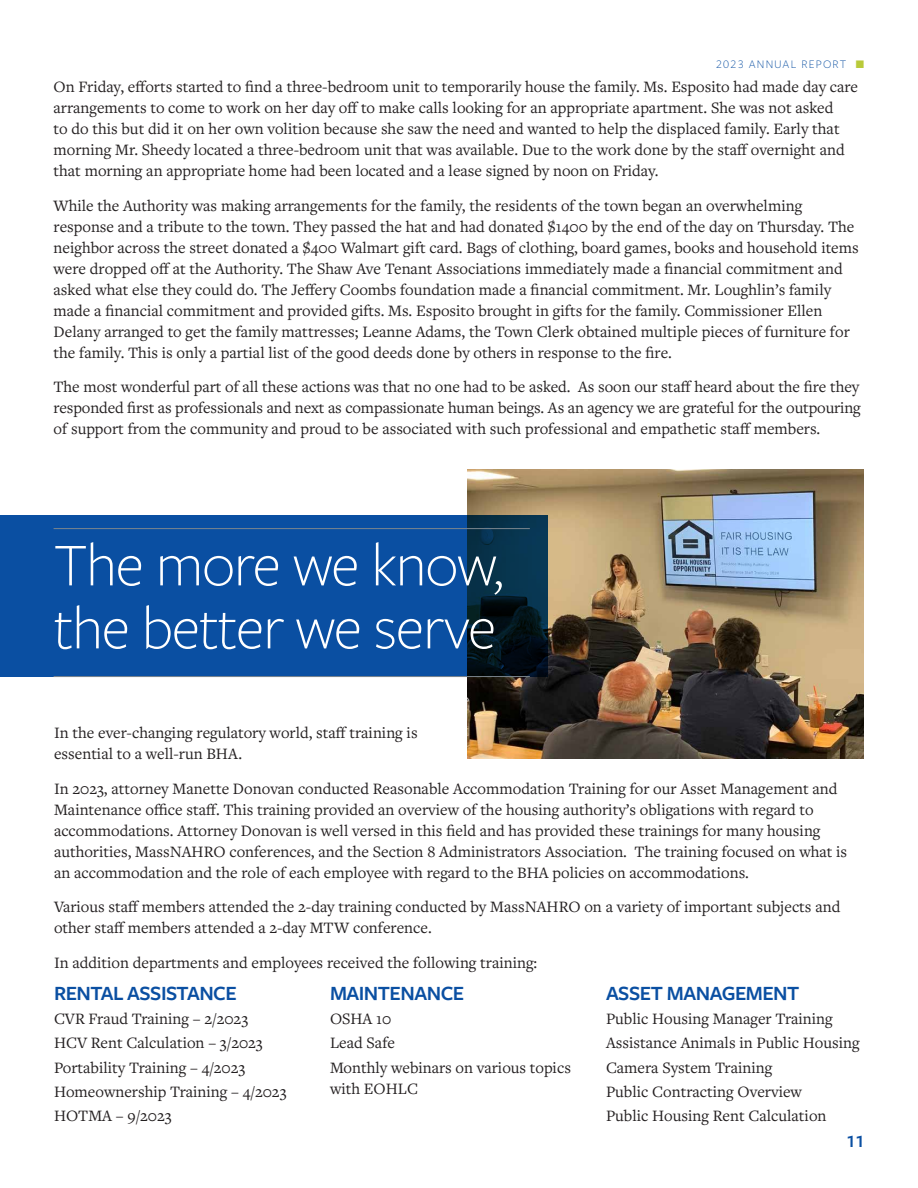
<style>
.page{position:relative;width:918px;height:1188px;background:#fff}
.page>*{position:absolute;margin:0;border:0;box-sizing:border-box;transform-origin:0 0}
.quote{font:300 63px/63px "Freight Sans Pro";letter-spacing:-.025em;color:#fff}
.t1{font:600 21px "Freight Sans Pro";letter-spacing:-.025em;color:#0a4fa2}
.t2{font:600 18px "Freight Sans Pro";color:#0a4fa2}
.t3{font:16.5px/21px "Freight Text Pro";color:#231f20}
.t4{font:300 12px "Freight Sans Pro";letter-spacing:.1em;color:#0a4fa2}
.s1{color:#b9ca3a}
</style>
<div class="page">
<hr style="left:0;top:191px;width:1px;height:234px;background:#0a4fa2">
<img style="left:468px;top:469px;width:396px;height:289px">
<svg style="left:0;top:515px;width:548px;height:161px;background:#094891"></svg>
<hr style="left:54px;top:676px;width:476px;height:1px;background:#7c868e">
<hr style="left:54px;top:528px;width:476px;height:1px;background:#7c868e">
<p class="t4" style="left:716px;top:56px;width:150px">2023 ANNUAL REPORT <span class="s1">T</span></p>
<p class="t3" style="left:54px;top:76px;width:806px">On Friday, efforts started to find a three-bedroom unit to temporarily house the family. Ms. Esposito had made day care arrangements to come to work on her day off to make calls looking for an appropriate apartment. She was not asked<br>to do this but did it on her own volition because she saw the need and wanted to help the displaced family. Early that morning Mr. Sheedy located a three-bedroom unit that was available. Due to the work done by the staff overnight and that morning an appropriate home had been located and a lease signed by noon on Friday.</p>
<p class="t3" style="left:54px;top:195px;width:807px">While the Authority was making arrangements for the family, the residents of the town began an overwhelming response and a tribute to the town. They passed the hat and had donated $1400 by the end of the day on Thursday. The neighbor across the street donated a $400 Walmart gift card. Bags of clothing, board games, books and household items were dropped off at the Authority. The Shaw Ave Tenant Associations immediately made a financial commitment and asked what else they could do. The Jeffery Coombs foundation made a financial commitment. Mr. Loughlin’s family made a financial commitment and provided gifts. Ms. Esposito brought in gifts for the family. Commissioner Ellen Delany arranged to get the family mattresses; Leanne Adams, the Town Clerk obtained multiple pieces of furniture for the family. This is only a partial list of the good deeds done by others in response to the fire.</p>
<p class="t3" style="left:54px;top:376px;width:807px">The most wonderful part of all these actions was that no one had to be asked. As soon our staff heard about the fire they</p>
<p class="t3" style="left:54px;top:397px;width:809px">responded first as professionals and next as compassionate human beings. As an agency we are grateful for the outpouring</p>
<p class="t3" style="left:54px;top:418px;width:768px">of support from the community and proud to be associated with such professional and empathetic staff members.</p>
<p class="quote" style="left:54px;top:531px;width:451px">The more we know, the better we serve</p>
<p class="t3" style="left:54px;top:722px;width:365px">In the ever-changing regulatory world, staff training is essential to a well-run BHA.</p>
<p class="t3" style="left:54px;top:778px;width:795px">In 2023, attorney Manette Donovan conducted Reasonable Accommodation Training for our Asset Management and Maintenance office staff. This training provided an overview of the housing authority’s obligations with regard to accommodations. Attorney Donovan is well versed in this field and has provided these trainings for many housing authorities, MassNAHRO conferences, and the Section 8 Administrators Association. The training focused on what is an accommodation and the role of each employee with regard to the BHA policies on accommodations.</p>
<p class="t3" style="left:54px;top:896px;width:788px">Various staff members attended the 2-day training conducted by MassNAHRO on a variety of important subjects and other staff members attended a 2-day MTW conference.</p>
<p class="t3" style="left:54px;top:952px;width:485px">In addition departments and employees received the following training:</p>
<p class="t1" style="left:54px;top:979px;width:184px">RENTAL ASSISTANCE</p>
<p class="t3" style="left:54px;top:1008px;width:196px">CVR Fraud Training – 2/2023</p>
<p class="t3" style="left:54px;top:1032px;width:210px">HCV Rent Calculation – 3/2023</p>
<p class="t3" style="left:54px;top:1056px;width:193px">Portability Training – 4/2023</p>
<p class="t3" style="left:54px;top:1080px;width:234px">Homeownership Training – 4/2023</p>
<p class="t3" style="left:54px;top:1105px;width:119px">HOTMA – 9/2023</p>
<p class="t1" style="left:330px;top:979px;width:136px">MAINTENANCE</p>
<p class="t3" style="left:330px;top:1008px;width:63px">OSHA 10</p>
<p class="t3" style="left:330px;top:1032px;width:67px">Lead Safe</p>
<p class="t3" style="left:330px;top:1056px;width:242px">Monthly webinars on various topics with EOHLC</p>
<p class="t1" style="left:606px;top:979px;width:195px">ASSET MANAGEMENT</p>
<p class="t3" style="left:606px;top:1008px;width:228px">Public Housing Manager Training</p>
<p class="t3" style="left:606px;top:1032px;width:255px">Assistance Animals in Public Housing</p>
<p class="t3" style="left:606px;top:1056px;width:168px">Camera System Training</p>
<p class="t3" style="left:606px;top:1080px;width:198px">Public Contracting Overview</p>
<p class="t3" style="left:606px;top:1105px;width:222px">Public Housing Rent Calculation</p>
<p class="t2" style="left:846px;top:1128px;width:19px">11</p>
</div>
